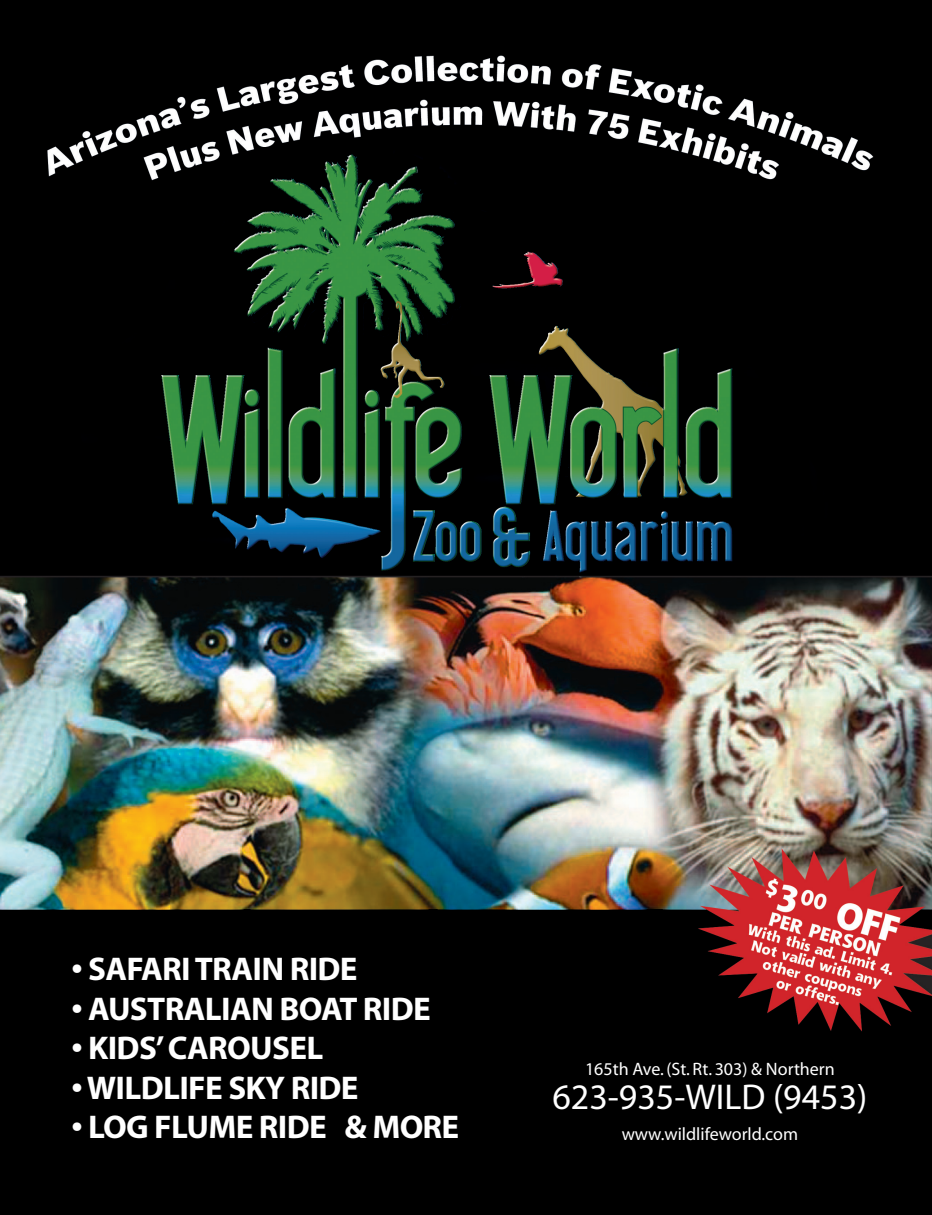
<style>
.page{position:relative;width:932px;height:1215px;background:#fff}
.page>*{position:absolute;margin:0;border:0;box-sizing:border-box;transform-origin:0 0}
.t1{font:36px "Myriad";color:#fff}
.t2{font:33px "Myriad Headline";color:#fff}
.t3{font:18px "Myriad";color:#fff}
</style>
<div class="page">
<img style="left:0;top:0;width:931px;height:1215px">
<p class="t2" style="left:72px;top:957px;width:287px">• SAFARI TRAIN RIDE</p>
<p class="t2" style="left:72px;top:996px;width:360px">• AUSTRALIAN BOAT RIDE</p>
<p class="t2" style="left:72px;top:1036px;width:253px">• KIDS’ CAROUSEL</p>
<p class="t2" style="left:72px;top:1075px;width:288px">• WILDLIFE SKY RIDE</p>
<p class="t2" style="left:72px;top:1115px;width:389px">• LOG FLUME RIDE &amp; MORE</p>
<p class="t3" style="left:585px;top:1062px;width:251px">165th Ave. (St. Rt. 303) &amp; Northern</p>
<p class="t1" style="left:552px;top:1084px;width:316px">623-935-WILD (9453)</p>
<p class="t3" style="left:621px;top:1127px;width:178px">www.wildlifeworld.com</p>
</div>
